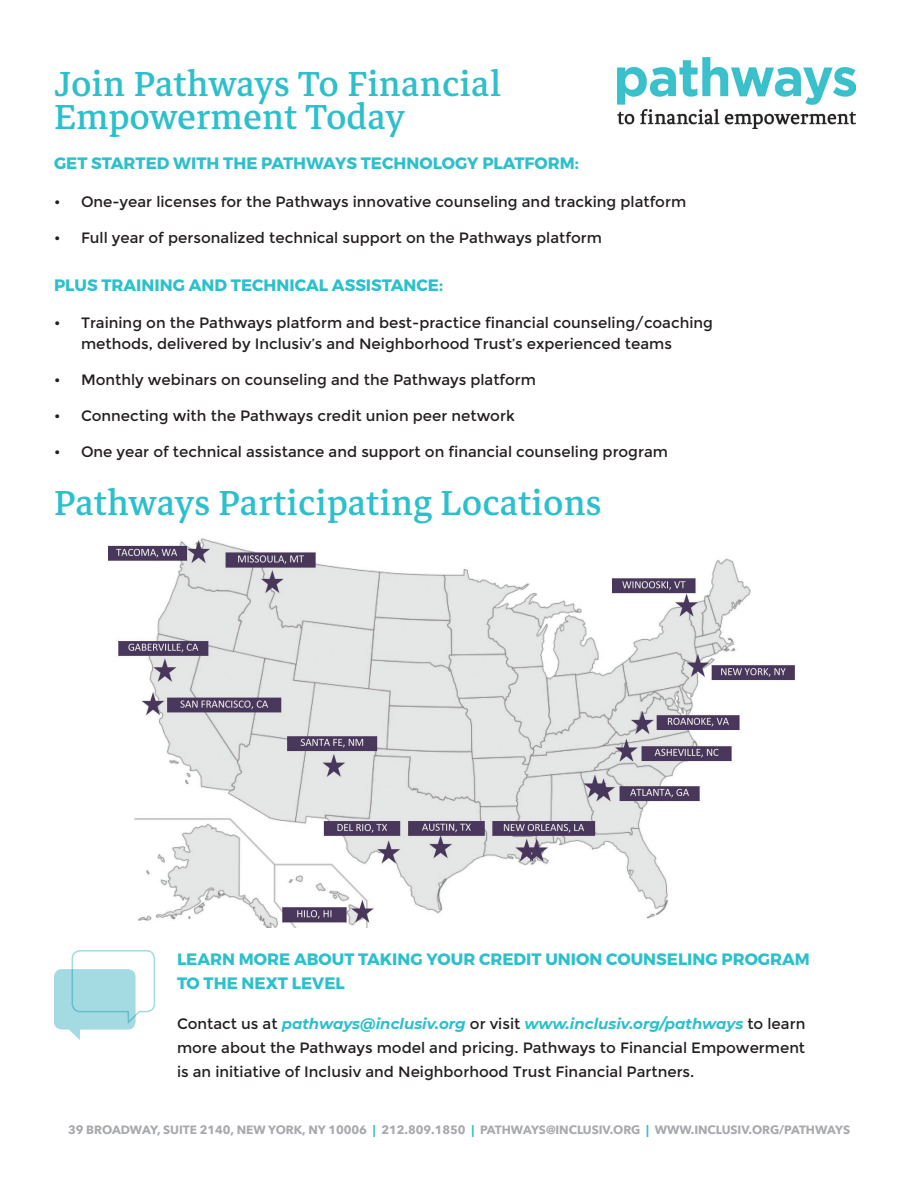
<style>
.page{position:relative;width:918px;height:1188px;background:#fff}
.page>*{position:absolute;margin:0;border:0;box-sizing:border-box;transform-origin:0 0}
.t1{font:49.5px "Markazi Text Regular 400";color:#2cbfcc}
.t2{font:700 16.5px/24px "Montserrat";color:#2cbfcc}
.t3{font:15px/24px "Montserrat";color:#231f20}
.t4{font:700 12px "Avenir Next";letter-spacing:-.005em;color:#a8a9ad}
.s1{font-weight:700;font-style:italic;color:#2cbfcc}
.s2{color:#2cbfcc}
</style>
<div class="page">
<img style="left:108px;top:538px;width:688px;height:389px">
<svg style="left:54px;top:950px;width:102px;height:90px"></svg>
<img style="left:618px;top:58px;width:237px;height:70px">
<h1 class="t1" style="left:54px;top:55px;width:449px">Join Pathways To Financial</h1>
<h1 class="t1" style="left:54px;top:88px;width:353px">Empowerment Today</h1>
<p class="t2" style="left:54px;top:151px;width:526px">GET STARTED WITH THE PATHWAYS TECHNOLOGY PLATFORM:</p>
<p class="t3" style="left:54px;top:189px;width:634px">• One-year licenses for the Pathways innovative counseling and tracking platform</p>
<p class="t3" style="left:54px;top:225px;width:549px">• Full year of personalized technical support on the Pathways platform</p>
<p class="t2" style="left:54px;top:273px;width:391px">PLUS TRAINING AND TECHNICAL ASSISTANCE:</p>
<p class="t3" style="left:81px;top:312px;width:634px;line-height:21px;text-indent:-27px">• Training on the Pathways platform and best-practice financial counseling/coaching methods, delivered by Inclusiv’s and Neighborhood Trust’s experienced teams</p>
<p class="t3" style="left:54px;top:368px;width:484px">• Monthly webinars on counseling and the Pathways platform</p>
<p class="t3" style="left:54px;top:404px;width:462px">• Connecting with the Pathways credit union peer network</p>
<p class="t3" style="left:54px;top:440px;width:616px">• One year of technical assistance and support on financial counseling program</p>
<h1 class="t1" style="left:54px;top:475px;width:549px">Pathways Participating Locations</h1>
<p class="t2" style="left:177px;top:947px;width:634px">LEARN MORE ABOUT TAKING YOUR CREDIT UNION COUNSELING PROGRAM<br>TO THE NEXT LEVEL</p>
<p class="t3" style="left:177px;top:1012px;width:630px;text-align:justify">Contact us at <span class="s1">pathways@inclusiv.org</span> or visit <span class="s1">www.inclusiv.org/pathways</span> to learn more about the Pathways model and pricing. Pathways to Financial Empowerment is an initiative of Inclusiv and Neighborhood Trust Financial Partners.</p>
<p class="t4" style="left:68px;top:1119px;width:784px">39 BROADWAY, SUITE 2140, NEW YORK, NY 10006 <span class="s2">|</span> 212.809.1850 <span class="s2">|</span> PATHWAYS@INCLUSIV.ORG <span class="s2">|</span> WWW.INCLUSIV.ORG/PATHWAYS</p>
</div>
